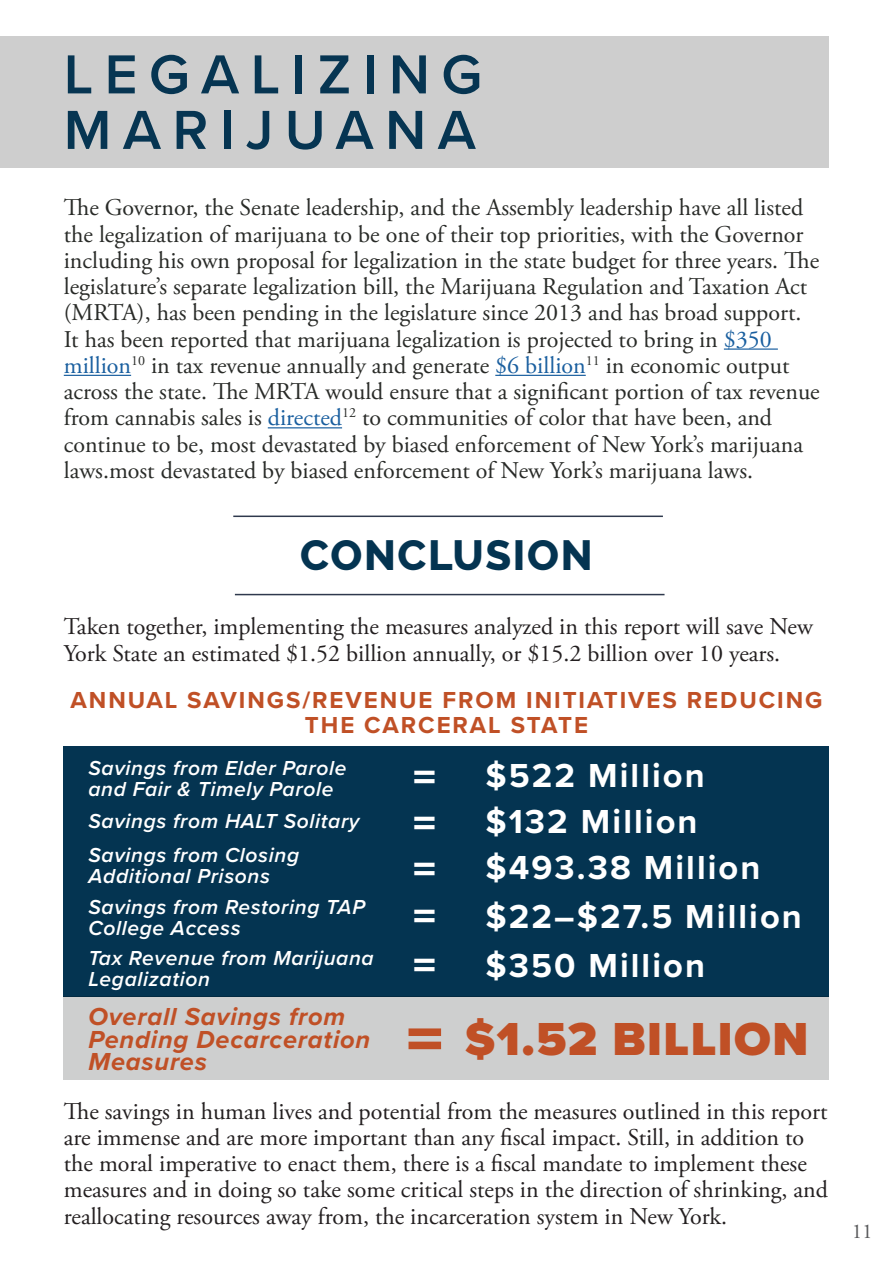
<style>
.page{position:relative;width:893px;height:1263px;background:#fff}
.page>*{position:absolute;margin:0;border:0;box-sizing:border-box;transform-origin:0 0}
.t1{font:900 72px "Proxima Nova";color:#c05026}
.t2{font:600 57px/55.5px "Proxima Nova";letter-spacing:.2em;color:#043451}
.t3{font:900 48px "Proxima Nova";letter-spacing:.03em;color:#c05026}
.t4{font:45px "Proxima Nova Extrabld";color:#fff}
.Subhead_-_Align_Left{font:800 42px "Raleway";letter-spacing:.04em;color:#043451}
.t5{font:700 34.5px "Proxima Nova";letter-spacing:.06em;color:#fff}
.t6{font:italic 700 25.5px/22.5px "Proxima Nova";letter-spacing:.03em;color:#c05026}
.t7{font:24px/26.2px "Adobe Garamond Pro";color:#262825}
.t8{font:24px/26.2px "Adobe Garamond Pro";color:#231f20}
.Subhead_-_Align_Cent{font:700 24px/25.5px "Proxima Nova";letter-spacing:.08em;color:#c05026;text-align:center}
.t9{font:italic 600 21px/21px "Proxima Nova";letter-spacing:.03em;color:#fff}
.t10{font:21px "Adobe Garamond Pro";color:#57585a}
.s1{color:#175d9e}
</style>
<div class="page">
<div style="left:0;top:36px;width:829px;height:132px;background:#cecece"></div>
<div style="left:64px;top:746px;width:765px;height:250px;background:#043451"></div>
<div style="left:64px;top:996px;width:765px;height:84px;background:#cecfcf"></div>
<hr style="left:233px;top:515px;width:430px;height:2px;background:#2f394d">
<hr style="left:235px;top:594px;width:429px;height:1px;background:#2f394d">
<hr style="left:724px;top:348px;width:54px;height:2px;background:#175d9e">
<hr style="left:64px;top:375px;width:67px;height:1px;background:#175d9e">
<hr style="left:495px;top:375px;width:91px;height:1px;background:#175d9e">
<hr style="left:268px;top:427px;width:74px;height:1px;background:#175d9e">
<h2 class="t2" style="left:64px;top:45px;width:420px">LEGALIZING<br>MARIJUANA</h2>
<p class="t7" style="left:64px;top:196px;width:757px">The Governor, the Senate leadership, and the Assembly leadership have all listed the legalization of marijuana to be one of their top priorities, with the Governor including his own proposal for legalization in the state budget for three years. The legislature’s separate legalization bill, the Marijuana Regulation and Taxation Act (MRTA), has been pending in the legislature since 2013 and has broad support.<br>It has been reported that marijuana legalization is projected to bring in <span class="s1">$350 million</span><sup>10</sup> in tax revenue annually and generate <span class="s1">$6 billion</span><sup>11</sup> in economic output across the state. The MRTA would ensure that a significant portion of tax revenue from cannabis sales is <span class="s1">directed</span><sup>12</sup> to communities of color that have been, and continue to be, most devastated by biased enforcement of New York’s marijuana laws.most devastated by biased enforcement of New York’s marijuana laws.</p>
<p class="Subhead_-_Align_Left" style="left:300px;top:531px;width:294px">CONCLUSION</p>
<p class="t8" style="left:64px;top:614px;width:751px;line-height:27px">Taken together, implementing the measures analyzed in this report will save New<br>York State an estimated $1.52 billion annually, or $15.2 billion over 10 years.</p>
<p class="Subhead_-_Align_Cent" style="left:71px;top:687px;width:753px">ANNUAL SAVINGS/REVENUE FROM INITIATIVES REDUCING<br>THE CARCERAL STATE</p>
<p class="t5" style="left:485px;top:750px;width:221px">$522 Million</p>
<p class="t9" style="left:88px;top:757px;width:259px">Savings from Elder Parole and Fair &amp; Timely Parole</p>
<p class="t4" style="left:413px;top:743px;width:24px">=</p>
<p class="t9" style="left:88px;top:810px;width:273px">Savings from HALT Solitary</p>
<p class="t4" style="left:413px;top:789px;width:24px">=</p>
<p class="t5" style="left:485px;top:796px;width:214px">$132 Million</p>
<p class="t5" style="left:485px;top:842px;width:276px">$493.38 Million</p>
<p class="t9" style="left:88px;top:844px;width:212px">Savings from Closing<br>Additional Prisons</p>
<p class="t4" style="left:413px;top:835px;width:24px">=</p>
<p class="t9" style="left:88px;top:896px;width:278px">Savings from Restoring TAP<br>College Access</p>
<p class="t4" style="left:413px;top:882px;width:24px">=</p>
<p class="t5" style="left:485px;top:890px;width:318px">$22–$27.5 Million</p>
<p class="t9" style="left:88px;top:946px;width:287px">Tax Revenue from Marijuana<br>Legalization</p>
<p class="t4" style="left:413px;top:931px;width:24px">=</p>
<p class="t6" style="left:88px;top:1005px;width:283px">Overall Savings from<br>Pending Decarceration<br>Measures</p>
<p class="t5" style="left:485px;top:939px;width:221px">$350 Million</p>
<p class="t1" style="left:406px;top:985px;width:38px">=</p>
<p class="t3" style="left:465px;top:1003px;width:345px">$1.52 BILLION</p>
<p class="t8" style="left:64px;top:1099px;width:766px">The savings in human lives and potential from the measures outlined in this report are immense and are more important than any fiscal impact. Still, in addition to the moral imperative to enact them, there is a fiscal mandate to implement these measures and in doing so take some critical steps in the direction of shrinking, and reallocating resources away from, the incarceration system in New York.</p>
<p class="t10" style="left:852px;top:1218px;width:22px">11</p>
</div>
